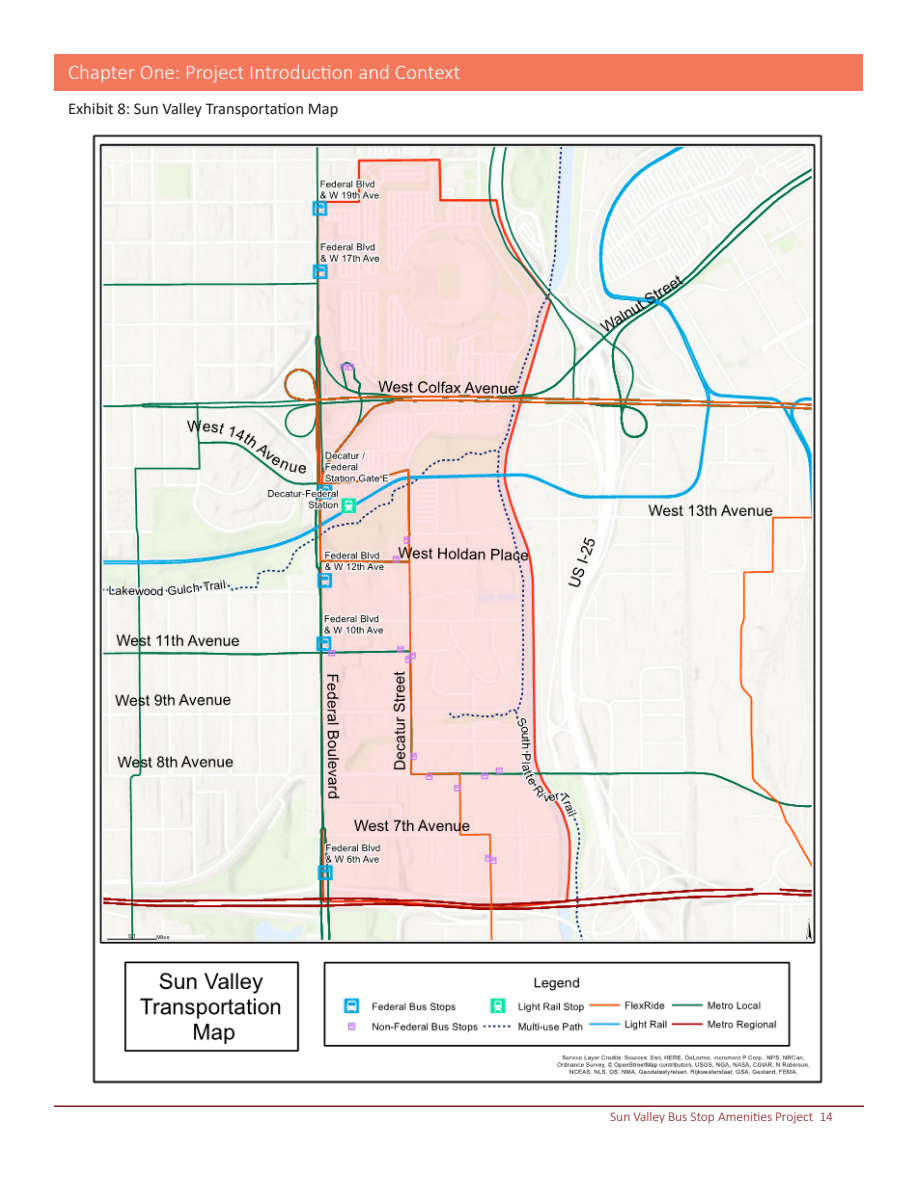
<style>
.page{position:relative;width:918px;height:1188px;background:#fff}
.page>*{position:absolute;margin:0;border:0;box-sizing:border-box;transform-origin:0 0}
.t1{font:300 21px "Calibri";color:#fff}
.t2{font:16.5px "Calibri";color:#231f20}
.t3{font:300 13.5px "Calibri";color:#8a1b1c}
</style>
<div class="page">
<div style="left:55px;top:55px;width:808px;height:36px;background:#f3785c"></div>
<hr style="left:54px;top:1106px;width:810px;height:1px;background:#8a1b1c">
<img style="left:92px;top:134px;width:731px;height:950px">
<p class="t1" style="left:68px;top:59px;width:394px">Chapter One: Project Introduction and Context</p>
<p class="t2" style="left:68px;top:97px;width:272px">Exhibit 8: Sun Valley Transportation Map</p>
<p class="t3" style="left:610px;top:1109px;width:224px">Sun Valley Bus Stop Amenities Project 14</p>
</div>
